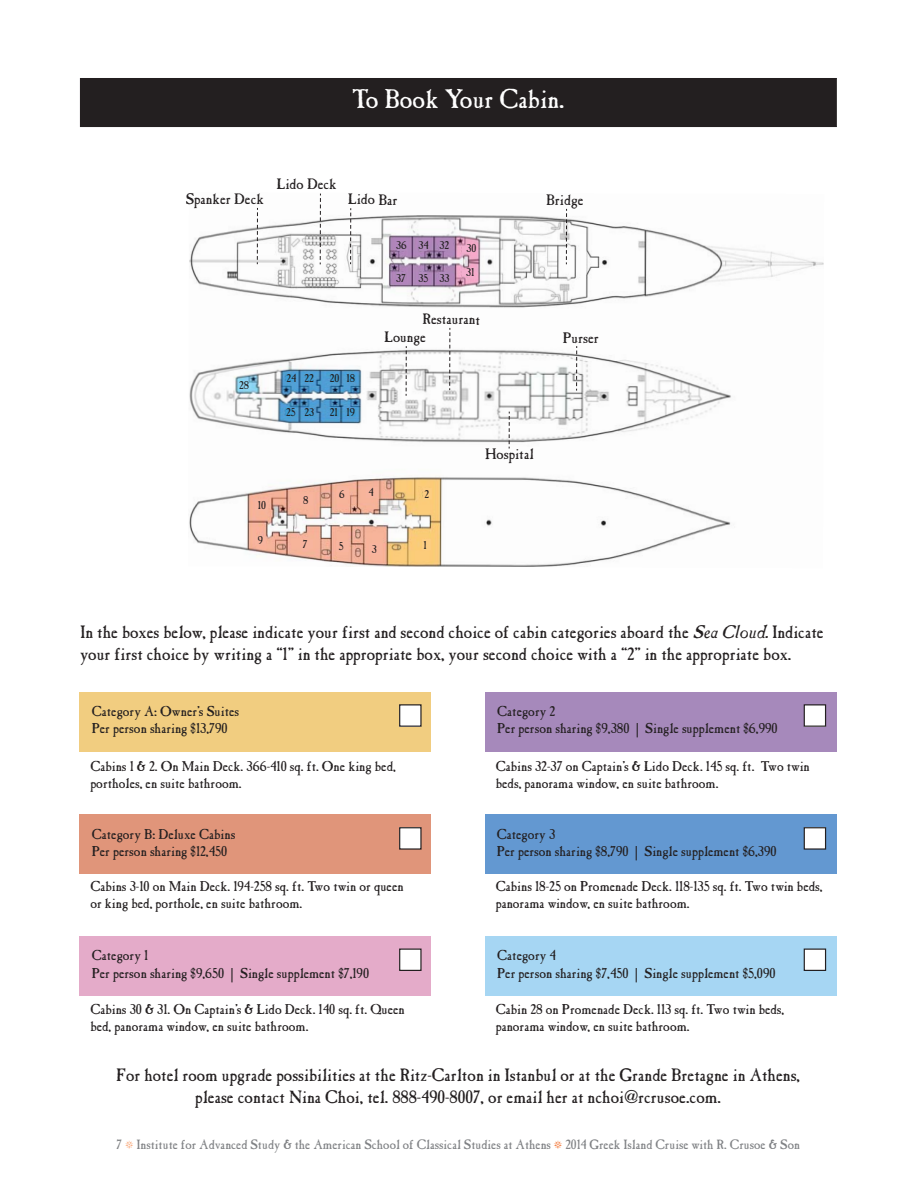
<style>
.page{position:relative;width:918px;height:1188px;background:#fff}
.page>*{position:absolute;margin:0;border:0;box-sizing:border-box;transform-origin:0 0}
.t1{font:27px "Caslon Antique";color:#fff}
.t2{font:18px/21.8px "Caslon Antique";color:#231f20;text-align:center}
.t3{font:15.3px "Caslon Antique";letter-spacing:-.005em;color:#231f20}
.t4{font:14.25px/17.1px "Caslon Antique";color:#231f20}
.t5{font:13.5px "Caslon Antique";color:#808285}
.t6{font:11.4px/23.9px "Caslon Antique";letter-spacing:-.005em;color:#231f20}
.s1{font-style:italic}
</style>
<div class="page">
<img style="left:189px;top:193px;width:635px;height:374px">
<div style="left:243px;top:383px;width:9px;height:7px;background:#90d8f5"></div>
<div style="left:285px;top:375px;width:9px;height:7px;background:#3e9dd4"></div>
<div style="left:397px;top:244px;width:8px;height:7px;background:#b08abc"></div>
<div style="left:419px;top:244px;width:8px;height:7px;background:#b08abc"></div>
<div style="left:438px;top:244px;width:9px;height:7px;background:#b08abc"></div>
<div style="left:438px;top:272px;width:8px;height:7px;background:#b08abc"></div>
<div style="left:397px;top:272px;width:8px;height:7px;background:#b08abc"></div>
<div style="left:418px;top:272px;width:9px;height:7px;background:#b08abc"></div>
<div style="left:461px;top:246px;width:9px;height:7px;background:#f3aece"></div>
<div style="left:461px;top:270px;width:9px;height:7px;background:#f3aece"></div>
<div style="left:305px;top:375px;width:9px;height:7px;background:#3e9dd4"></div>
<div style="left:305px;top:409px;width:9px;height:7px;background:#3e9dd4"></div>
<div style="left:331px;top:375px;width:8px;height:7px;background:#3e9dd4"></div>
<div style="left:331px;top:409px;width:8px;height:7px;background:#3e9dd4"></div>
<div style="left:347px;top:375px;width:9px;height:7px;background:#3e9dd4"></div>
<div style="left:347px;top:409px;width:9px;height:7px;background:#3e9dd4"></div>
<div style="left:285px;top:409px;width:8px;height:7px;background:#3e9dd4"></div>
<div style="left:255px;top:499px;width:13px;height:11px;background:#f7b49e"></div>
<div style="left:255px;top:536px;width:11px;height:9px;background:#f7b49e"></div>
<div style="left:300px;top:494px;width:13px;height:12px;background:#f7b49e"></div>
<div style="left:300px;top:540px;width:13px;height:9px;background:#f7b49e"></div>
<div style="left:336px;top:488px;width:13px;height:12px;background:#f7b49e"></div>
<div style="left:336px;top:541px;width:13px;height:11px;background:#f7b49e"></div>
<div style="left:369px;top:543px;width:13px;height:12px;background:#f7b49e"></div>
<div style="left:366px;top:487px;width:12px;height:11px;background:#f7b49e"></div>
<div style="left:422px;top:539px;width:9px;height:11px;background:#fdcd82"></div>
<div style="left:423px;top:488px;width:9px;height:12px;background:#fdcd82"></div>
<svg style="left:257px;top:208px;width:1px;height:56px"></svg>
<svg style="left:449px;top:328px;width:2px;height:62px"></svg>
<svg style="left:350px;top:208px;width:1px;height:56px"></svg>
<svg style="left:320px;top:194px;width:1px;height:70px"></svg>
<svg style="left:406px;top:346px;width:1px;height:50px"></svg>
<svg style="left:576px;top:346px;width:1px;height:45px"></svg>
<svg style="left:509px;top:412px;width:1px;height:37px"></svg>
<svg style="left:566px;top:209px;width:1px;height:55px"></svg>
<div style="left:485px;top:692px;width:351px;height:60px;background:#a689bb"></div>
<div style="left:485px;top:815px;width:351px;height:59px;background:#6398d1"></div>
<div style="left:485px;top:937px;width:351px;height:59px;background:#a6d6f3"></div>
<div style="left:80px;top:937px;width:351px;height:59px;background:#e4abc9"></div>
<div style="left:80px;top:815px;width:351px;height:59px;background:#e0957a"></div>
<div style="left:80px;top:692px;width:351px;height:60px;background:#f1cd80"></div>
<div style="left:80px;top:78px;width:756px;height:49px;background:#231f20"></div>
<div style="left:400px;top:705px;width:21px;height:21px;background:#fff"></div>
<div style="left:399px;top:704px;width:23px;height:23px;border:1px solid #231f20"></div>
<div style="left:804px;top:705px;width:22px;height:21px;background:#fff"></div>
<div style="left:804px;top:704px;width:22px;height:23px;border:1px solid #231f20"></div>
<div style="left:400px;top:828px;width:21px;height:21px;background:#fff"></div>
<div style="left:399px;top:827px;width:23px;height:23px;border:1px solid #231f20"></div>
<div style="left:804px;top:828px;width:22px;height:21px;background:#fff"></div>
<div style="left:804px;top:827px;width:22px;height:23px;border:1px solid #231f20"></div>
<div style="left:400px;top:949px;width:21px;height:21px;background:#fff"></div>
<div style="left:399px;top:949px;width:23px;height:22px;border:1px solid #231f20"></div>
<div style="left:804px;top:949px;width:22px;height:21px;background:#fff"></div>
<div style="left:804px;top:949px;width:22px;height:22px;border:1px solid #231f20"></div>
<h1 class="t1" style="left:352px;top:89px;width:214px">To Book Your Cabin.</h1>
<p class="t3" style="left:277px;top:178px;width:62px">Lido Deck</p>
<p class="t3" style="left:186px;top:193px;width:80px">Spanker Deck</p>
<p class="t3" style="left:348px;top:194px;width:51px">Lido Bar</p>
<p class="t6" style="left:396px;top:234px;width:34px">36 34</p>
<p class="t6" style="left:396px;top:268px;width:55px">37 35 33</p>
<p class="t6" style="left:440px;top:234px;width:11px">32</p>
<p class="t6" style="left:466px;top:238px;width:11px">30<br>31</p>
<p class="t3" style="left:422px;top:314px;width:59px">Restaurant</p>
<p class="t3" style="left:546px;top:194px;width:39px">Bridge</p>
<p class="t6" style="left:239px;top:375px;width:11px">28</p>
<p class="t6" style="left:258px;top:494px;width:10px">10</p>
<p class="t6" style="left:258px;top:530px;width:7px">9</p>
<p class="t6" style="left:286px;top:367px;width:29px">24 22</p>
<p class="t6" style="left:304px;top:402px;width:11px">23</p>
<p class="t6" style="left:330px;top:367px;width:11px">20</p>
<p class="t6" style="left:330px;top:402px;width:9px">21</p>
<p class="t6" style="left:347px;top:367px;width:10px">18</p>
<p class="t6" style="left:286px;top:401px;width:11px">25</p>
<p class="t6" style="left:346px;top:402px;width:10px">19</p>
<p class="t6" style="left:303px;top:489px;width:7px">8</p>
<p class="t6" style="left:339px;top:484px;width:7px">6</p>
<p class="t3" style="left:384px;top:331px;width:43px">Lounge</p>
<p class="t3" style="left:563px;top:332px;width:38px">Purser</p>
<p class="t6" style="left:368px;top:482px;width:7px">4</p>
<p class="t6" style="left:424px;top:483px;width:6px">2</p>
<p class="t3" style="left:485px;top:448px;width:50px">Hospital</p>
<p class="t6" style="left:303px;top:534px;width:6px">7</p>
<p class="t6" style="left:423px;top:534px;width:5px">1</p>
<p class="t6" style="left:339px;top:536px;width:6px">5</p>
<p class="t6" style="left:372px;top:538px;width:6px">3</p>
<p class="t2" style="left:80px;top:623px;width:745px;text-align:left">In the boxes below, please indicate your first and second choice of cabin categories aboard the <span class="s1">Sea Cloud.</span> Indicate your first choice by writing a “1” in the appropriate box, your second choice with a “2” in the appropriate box.</p>
<p class="t4" style="left:92px;top:704px;width:149px">Category A: Owner’s Suites<br>Per person sharing $13,790</p>
<p class="t4" style="left:497px;top:704px;width:282px">Category 2<br>Per person sharing $9,380 | Single supplement $6,990</p>
<p class="t4" style="left:90px;top:759px;width:307px">Cabins 1 &amp; 2. On Main Deck. 366-410 sq. ft. One king bed, portholes, en suite bathroom.</p>
<p class="t4" style="left:496px;top:759px;width:316px">Cabins 32-37 on Captain’s &amp; Lido Deck. 145 sq. ft. Two twin beds, panorama window, en suite bathroom.</p>
<p class="t4" style="left:92px;top:827px;width:145px">Category B: Deluxe Cabins<br>Per person sharing $12,450</p>
<p class="t4" style="left:497px;top:827px;width:281px">Category 3<br>Per person sharing $8,790 | Single supplement $6,390</p>
<p class="t4" style="left:90px;top:879px;width:315px">Cabins 3-10 on Main Deck. 194-258 sq. ft. Two twin or queen or king bed, porthole, en suite bathroom.</p>
<p class="t4" style="left:496px;top:879px;width:328px">Cabins 18-25 on Promenade Deck. 118-135 sq. ft. Two twin beds, panorama window, en suite bathroom.</p>
<p class="t4" style="left:92px;top:949px;width:279px">Category 1<br>Per person sharing $9,650 | Single supplement $7,190</p>
<p class="t4" style="left:497px;top:949px;width:280px">Category 4<br>Per person sharing $7,450 | Single supplement $5,090</p>
<p class="t4" style="left:90px;top:1002px;width:316px">Cabins 30 &amp; 31. On Captain’s &amp; Lido Deck. 140 sq. ft. Queen bed, panorama window, en suite bathroom.</p>
<p class="t4" style="left:496px;top:1002px;width:290px">Cabin 28 on Promenade Deck. 113 sq. ft. Two twin beds, panorama window, en suite bathroom.</p>
<p class="t2" style="left:116px;top:1066px;width:685px">For hotel room upgrade possibilities at the Ritz-Carlton in Istanbul or at the Grande Bretagne in Athens, please contact Nina Choi, tel. 888-490-8007, or email her at nchoi@rcrusoe.com.</p>
<p class="t5" style="left:117px;top:1140px;width:685px">7 Institute for Advanced Study &amp; the American School of Classical Studies at Athens 2014 Greek Island Cruise with R. Crusoe &amp; Son</p>
</div>
